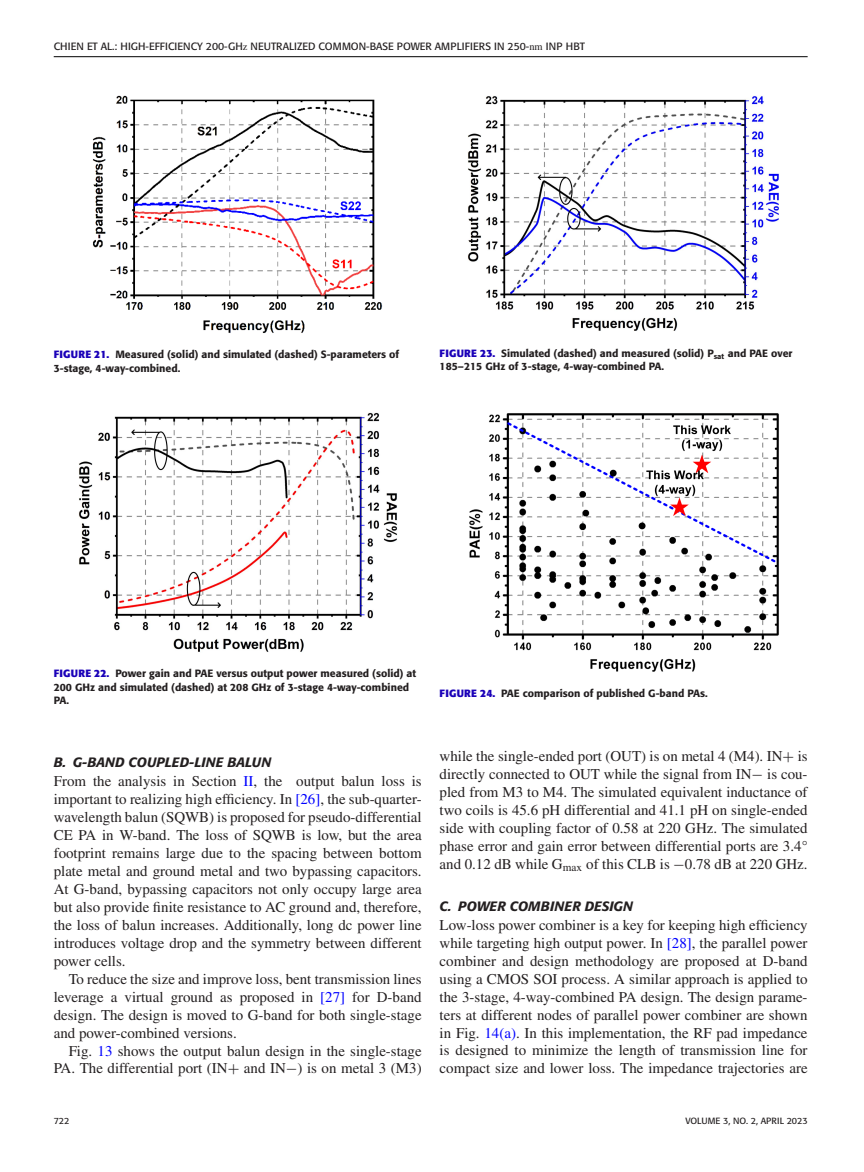
<style>
.page{position:relative;width:864px;height:1172px;background:#fff}
.page>*{position:absolute;margin:0;border:0;box-sizing:border-box;transform-origin:0 0}
.t1{font:15px/18px "Times";color:#231f20;text-align:justify}
.t2{font:italic 500 13.5px "Formata";color:#231f20}
.t3{font:500 10.5px/13.5px "Formata";color:#231f20}
.t4{font:10.5px "Formata";color:#231f20}
.t5{font:9px "Formata";color:#231f20}
.s1{font-family:"Times"}
.s2{font-weight:700;color:#1a00b8}
.s3{color:#00f}
.s4{font-family:"MTSY"}
</style>
<div class="page">
<hr style="left:54px;top:56px;width:753px;height:1px;background:#000">
<img style="left:93px;top:95px;width:290px;height:238px">
<img style="left:79px;top:413px;width:318px;height:239px">
<img style="left:468px;top:96px;width:311px;height:235px">
<img style="left:469px;top:413px;width:310px;height:259px">
<p class="t4" style="left:54px;top:41px;width:532px">CHIEN ET AL.: HIGH-EFFICIENCY 200-GH<span class="s1">z</span> NEUTRALIZED COMMON-BASE POWER AMPLIFIERS IN 250-<span class="s1">nm</span> INP HBT</p>
<p class="t3" style="left:54px;top:349px;width:347px"><span class="s2">FIGURE 21.</span> Measured (solid) and simulated (dashed) S-parameters of<br>3-stage, 4-way-combined.</p>
<p class="t3" style="left:439px;top:347px;width:354px"><span class="s2">FIGURE 23.</span> Simulated (dashed) and measured (solid) P<sub>sat</sub> and PAE over<br>185–215 GHz of 3-stage, 4-way-combined PA.</p>
<p class="t3" style="left:54px;top:667px;width:364px"><span class="s2">FIGURE 22.</span> Power gain and PAE versus output power measured (solid) at<br>200 GHz and simulated (dashed) at 208 GHz of 3-stage 4-way-combined<br>PA.</p>
<p class="t3" style="left:439px;top:688px;width:269px"><span class="s2">FIGURE 24.</span> PAE comparison of published G-band PAs.</p>
<p class="t2" style="left:54px;top:756px;width:219px">B. G-BAND COUPLED-LINE BALUN</p>
<p class="t1" style="left:54px;top:774px;width:369px">From the analysis in Section <span class="s3">II</span>, the output balun loss is important to realizing high efficiency. In <span class="s3">[26]</span>, the sub-quarter&shy;wavelength balun (SQWB) is proposed for pseudo-differential CE PA in W-band. The loss of SQWB is low, but the area footprint remains large due to the spacing between bottom plate metal and ground metal and two bypassing capacitors.<br>At G-band, bypassing capacitors not only occupy large area but also provide finite resistance to AC ground and, therefore, the loss of balun increases. Additionally, long dc power line introduces voltage drop and the symmetry between different power cells.</p>
<p class="t1" style="left:54px;top:971px;width:369px;text-indent:15px">To reduce the size and improve loss, bent transmission lines leverage a virtual ground as proposed in <span class="s3">[27]</span> for D-band design. The design is moved to G-band for both single-stage and power-combined versions.</p>
<p class="t1" style="left:54px;top:1043px;width:369px;text-align:right">Fig. <span class="s3">13</span> shows the output balun design in the single-stage<br>PA. The differential port (IN<span class="s4">+</span> and IN<span class="s4">−</span>) is on metal 3 (M3)</p>
<p class="t1" style="left:439px;top:749px;width:369px">while the single-ended port (OUT) is on metal 4 (M4). IN<span class="s4">+</span> is directly connected to OUT while the signal from IN<span class="s4">−</span> is cou&shy;pled from M3 to M4. The simulated equivalent inductance of two coils is 45.6 pH differential and 41.1 pH on single-ended side with coupling factor of 0.58 at 220 GHz. The simulated phase error and gain error between differential ports are 3.4° and 0.12 dB while G<sub>max</sub> of this CLB is <span class="s4">−</span>0.78 dB at 220 GHz.</p>
<p class="t2" style="left:439px;top:900px;width:195px">C. POWER COMBINER DESIGN</p>
<p class="t1" style="left:439px;top:917px;width:369px">Low-loss power combiner is a key for keeping high efficiency while targeting high output power. In <span class="s3">[28]</span>, the parallel power combiner and design methodology are proposed at D-band using a CMOS SOI process. A similar approach is applied to the 3-stage, 4-way-combined PA design. The design parame&shy;ters at different nodes of parallel power combiner are shown in Fig. <span class="s3">14(a)</span>. In this implementation, the RF pad impedance is designed to minimize the length of transmission line for compact size and lower loss. The impedance trajectories are</p>
<p class="t5" style="left:54px;top:1117px;width:17px">722</p>
<p class="t5" style="left:685px;top:1117px;width:124px">VOLUME 3, NO. 2, APRIL 2023</p>
</div>
